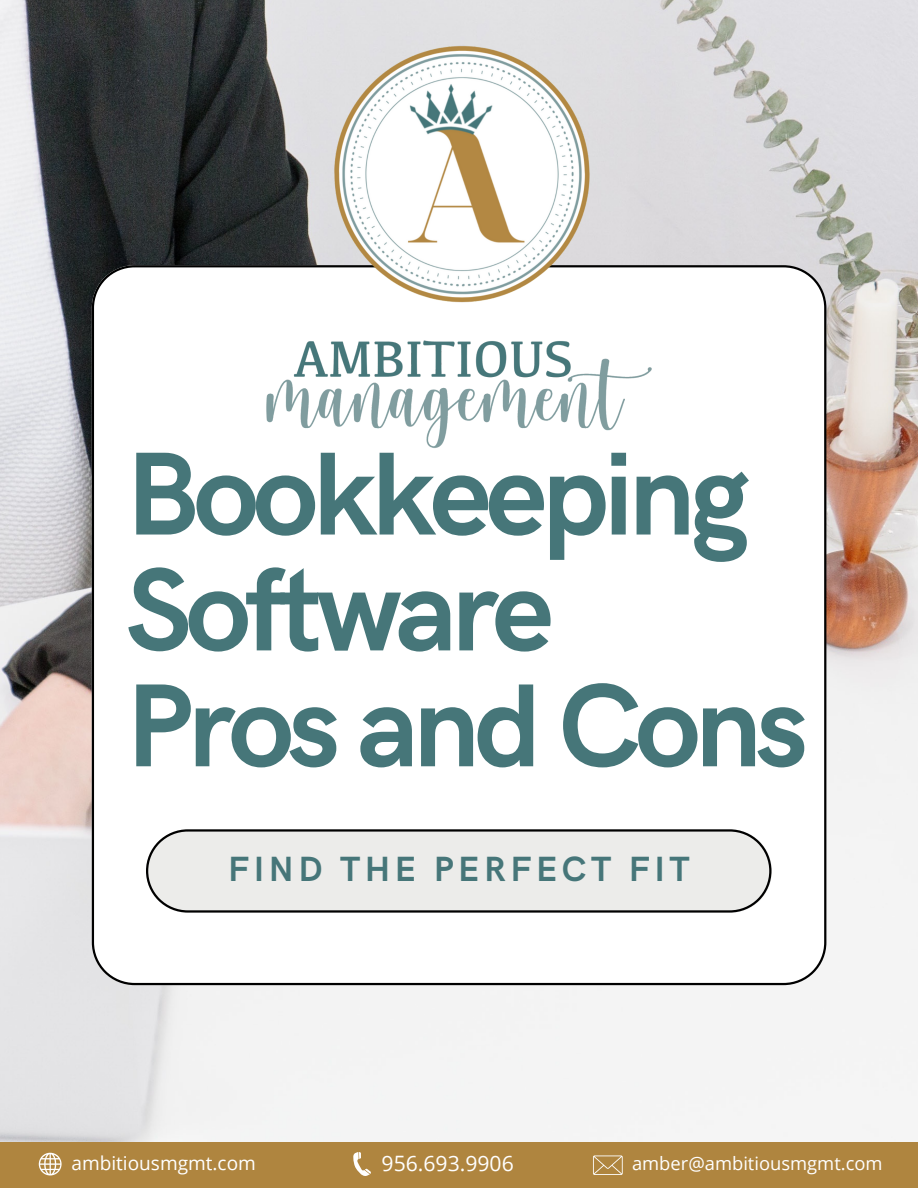
<style>
.page{position:relative;width:918px;height:1188px;background:#fff}
.page>*{position:absolute;margin:0;border:0;box-sizing:border-box;transform-origin:0 0}
.t1{font:700 118.5px/115.8px "HK Grotesk";letter-spacing:-.05em;color:#467679}
.t2{font:700 35.1px "HK Grotesk";letter-spacing:.13em;color:#467679}
.t3{font:21.15px "Open Sans";color:#fff}
.t4{font:19.05px "Open Sans";color:#fff}
.t5{font:18.3px "Open Sans";color:#fff}
</style>
<div class="page">
<img style="left:0;top:0;width:918px;height:1142px">
<svg style="left:92px;top:265px;width:734px;height:720px"></svg>
<svg style="left:146px;top:829px;width:626px;height:84px;background:#dededd"></svg>
<img style="left:248px;top:310px;width:421px;height:169px">
<img style="left:323px;top:38px;width:272px;height:272px">
<div style="left:0;top:1142px;width:918px;height:46px;background:#af853f"></div>
<svg style="left:353px;top:1152px;width:18px;height:24px"></svg>
<svg style="left:593px;top:1155px;width:30px;height:20px"></svg>
<svg style="left:39px;top:1153px;width:23px;height:23px"></svg>
<p class="t1" style="left:126px;top:441px;width:626px">Bookkeeping<br>Software</p>
<p class="t1" style="left:126px;top:673px;width:684px">Pros and Cons</p>
<p class="t2" style="left:228px;top:849px;width:463px">FIND THE PERFECT FIT</p>
<p class="t4" style="left:71px;top:1150px;width:186px">ambitiousmgmt.com</p>
<p class="t3" style="left:382px;top:1148px;width:134px">956.693.9906</p>
<p class="t5" style="left:632px;top:1151px;width:252px">amber@ambitiousmgmt.com</p>
</div>
